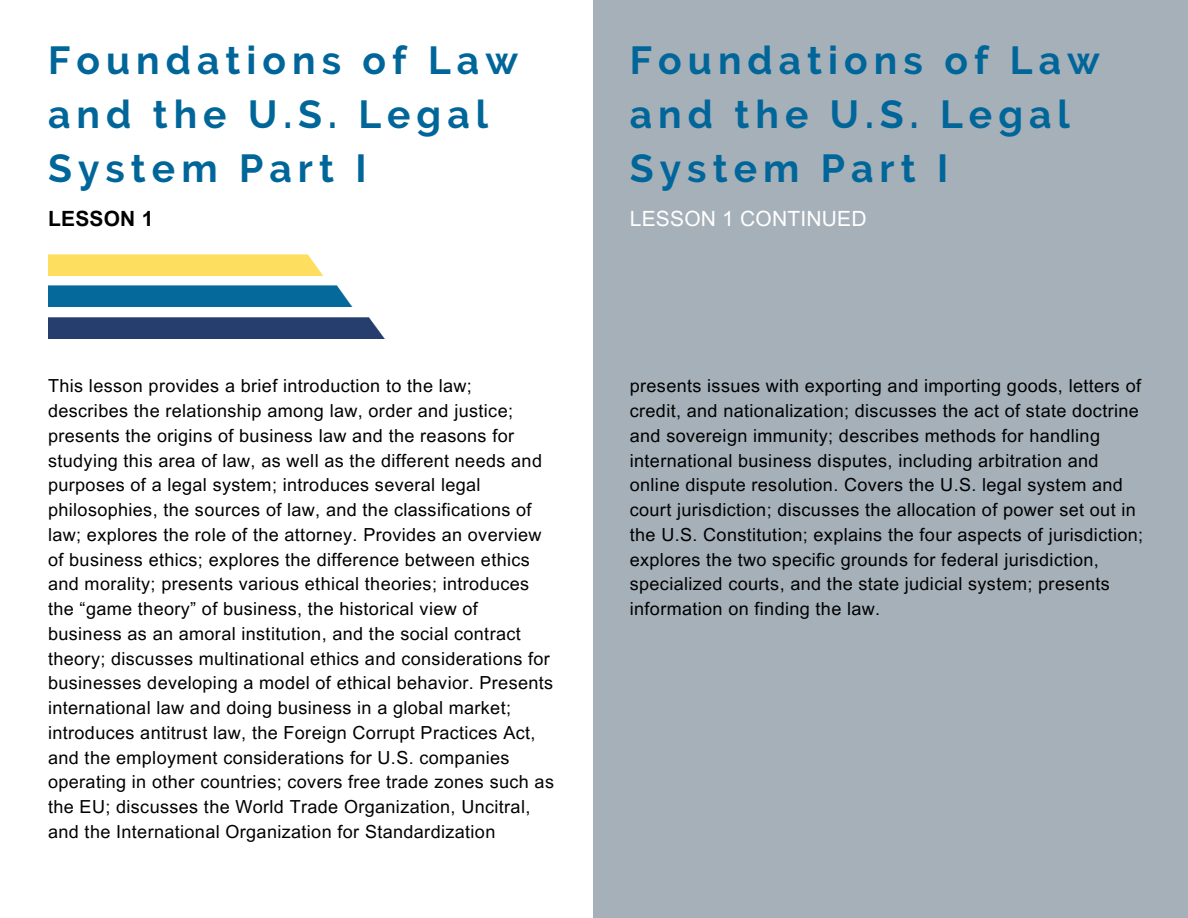
<style>
.page{position:relative;width:1188px;height:918px;background:#fff}
.page>*{position:absolute;margin:0;border:0;box-sizing:border-box;transform-origin:0 0}
.t1{font:700 39px/54px "Raleway";letter-spacing:.155em;color:#069}
.t2{font:21px "Arial MT Pro";letter-spacing:.01em;color:#fff}
.t3{font:700 21px "Arial MT Pro";letter-spacing:.01em;color:#000}
.t4{font:18px/24.8px "Arial MT Pro";letter-spacing:.02em;color:#000}
</style>
<div class="page">
<div style="left:593px;top:0;width:595px;height:918px;background:#a5b0b9"></div>
<img style="left:48px;top:254px;width:276px;height:22px">
<img style="left:48px;top:285px;width:305px;height:22px">
<div style="left:48px;top:317px;width:337px;height:22px;background:#253e6e"></div>
<p class="t1" style="left:48px;top:33px;width:472px">Foundations of Law and the U.S. Legal<br>System Part I</p>
<p class="t3" style="left:48px;top:210px;width:107px">LESSON 1</p>
<p class="t4" style="left:48px;top:376px;width:507px">This lesson provides a brief introduction to the law; describes the relationship among law, order and justice; presents the origins of business law and the reasons for studying this area of law, as well as the different needs and purposes of a legal system; introduces several legal philosophies, the sources of law, and the classifications of law; explores the role of the attorney. Provides an overview of business ethics; explores the difference between ethics and morality; presents various ethical theories; introduces the “game theory” of business, the historical view of business as an amoral institution, and the social contract theory; discusses multinational ethics and considerations for businesses developing a model of ethical behavior. Presents international law and doing business in a global market; introduces antitrust law, the Foreign Corrupt Practices Act, and the employment considerations for U.S. companies operating in other countries; covers free trade zones such as the EU; discusses the World Trade Organization, Uncitral, and the International Organization for Standardization</p>
<p class="t1" style="left:630px;top:33px;width:472px">Foundations of Law and the U.S. Legal<br>System Part I</p>
<p class="t2" style="left:630px;top:210px;width:238px">LESSON 1 CONTINUED</p>
<p class="t4" style="left:630px;top:376px;width:515px">presents issues with exporting and importing goods, letters of credit, and nationalization; discusses the act of state doctrine and sovereign immunity; describes methods for handling international business disputes, including arbitration and online dispute resolution. Covers the U.S. legal system and court jurisdiction; discusses the allocation of power set out in the U.S. Constitution; explains the four aspects of jurisdiction; explores the two specific grounds for federal jurisdiction, specialized courts, and the state judicial system; presents information on finding the law.</p>
</div>
